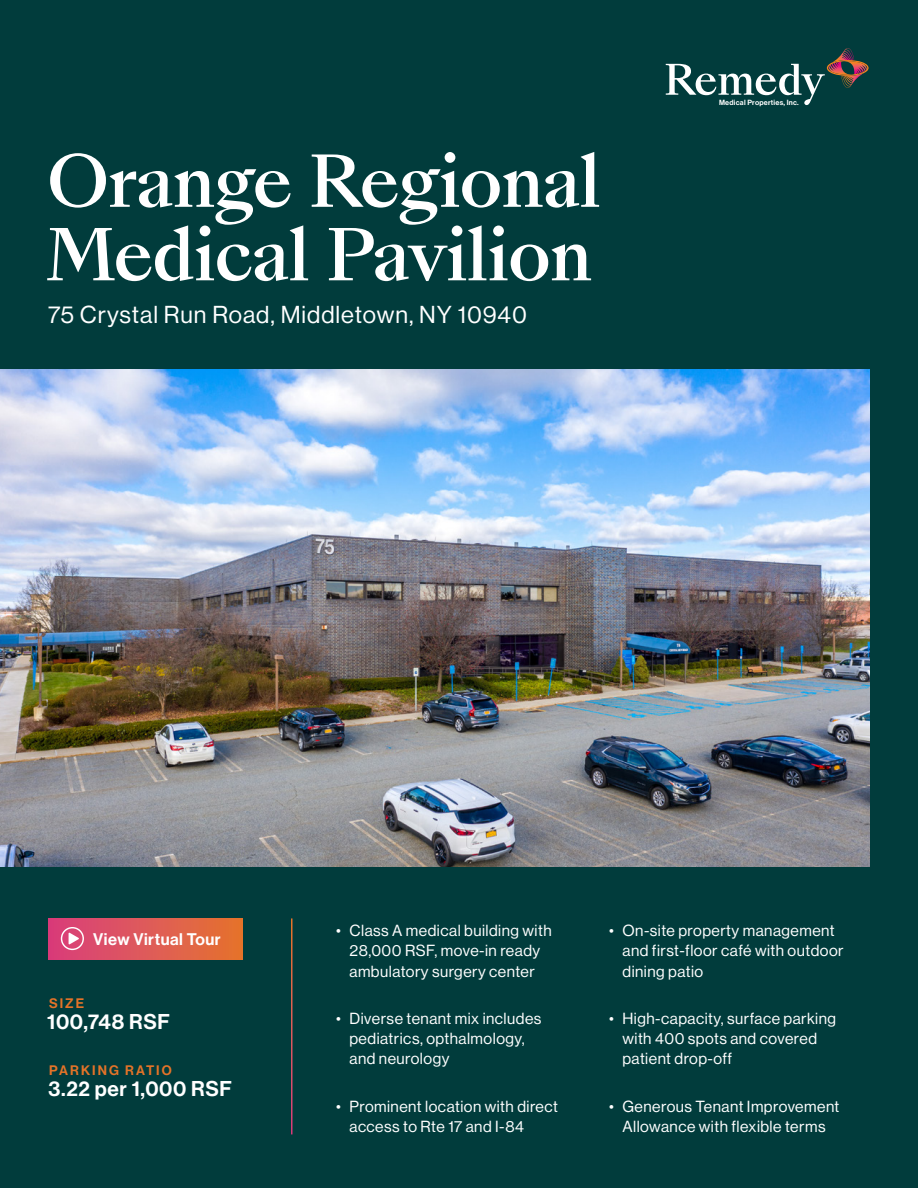
<style>
.page{position:relative;width:918px;height:1188px;background:#013c3c}
.page>*{position:absolute;margin:0;border:0;box-sizing:border-box;transform-origin:0 0}
.Sang_Bleu_-_H1{font:500 69px/73.5px "Sang Bleu Kingdom";letter-spacing:-.02em;color:#fff}
.t1{font:24px "N Haas Grotesk DS Pro 55 Rg";letter-spacing:.04em;color:#fff}
.H4__Neue_Bold{font:21px "N Haas Grotesk DS Pro 65 Md";letter-spacing:.03em;color:#fff}
.Small{font:16.5px "N Haas Grotesk DS Pro 65 Md";letter-spacing:.03em;color:#fff}
.t2{font:15.75px/20.2px "N Haas Grotesk DS Pro 55 Rg";letter-spacing:.03em;color:#fff}
.Neue_Haas_-_H5__All_Caps{font:13.5px "N Haas Grotesk DS Pro 65 Md";letter-spacing:.15em;color:#e57328}
.t3{font:7.35px "N Haas Grotesk DS Pro 65 Md";letter-spacing:.03em;color:#fff}
</style>
<div class="page">
<img style="left:0;top:369px;width:869px;height:497px">
<svg style="left:666px;top:48px;width:203px;height:57px"></svg>
<div style="left:48px;top:918px;width:194px;height:41px;background:linear-gradient(to right,#d83e7e,#e57430)"></div>
<svg style="left:61px;top:927px;width:23px;height:23px"></svg>
<hr style="left:291px;top:918px;width:1px;height:216px;background:#fff">
<p class="Sang_Bleu_-_H1" style="left:45px;top:147px;width:557px">Orange Regional<br>Medical Pavilion</p>
<h2 class="t1" style="left:48px;top:301px;width:481px">75 Crystal Run Road, Middletown, NY 10940</h2>
<p class="t3" style="left:719px;top:98px;width:81px">Medical Properties, Inc.</p>
<p class="Small" style="left:93px;top:930px;width:129px">View Virtual Tour</p>
<p class="Neue_Haas_-_H5__All_Caps" style="left:49px;top:995px;width:37px">SIZE</p>
<p class="H4__Neue_Bold" style="left:47px;top:1009px;width:124px">100,748 RSF</p>
<p class="Neue_Haas_-_H5__All_Caps" style="left:49px;top:1063px;width:124px">PARKING RATIO</p>
<p class="H4__Neue_Bold" style="left:49px;top:1077px;width:185px">3.22 per 1,000 RSF</p>
<p class="t2" style="left:336px;top:921px;width:217px;text-align:center">• Class A medical building with<br>28,000 RSF, move-in ready ambulatory surgery center</p>
<p class="t2" style="left:350px;top:1008px;width:193px;text-indent:-14px">• Diverse tenant mix includes pediatrics, opthalmology, and neurology</p>
<p class="t2" style="left:350px;top:1096px;width:210px;text-indent:-14px">• Prominent location with direct access to Rte 17 and I-84</p>
<p class="t2" style="left:622px;top:921px;width:223px;text-indent:-14px">• On-site property management and first-floor café with outdoor dining patio</p>
<p class="t2" style="left:622px;top:1008px;width:215px;text-indent:-14px">• High-capacity, surface parking with 400 spots and covered patient drop-off</p>
<p class="t2" style="left:609px;top:1096px;width:232px;text-align:center">• Generous Tenant Improvement<br>Allowance with flexible terms</p>
</div>
